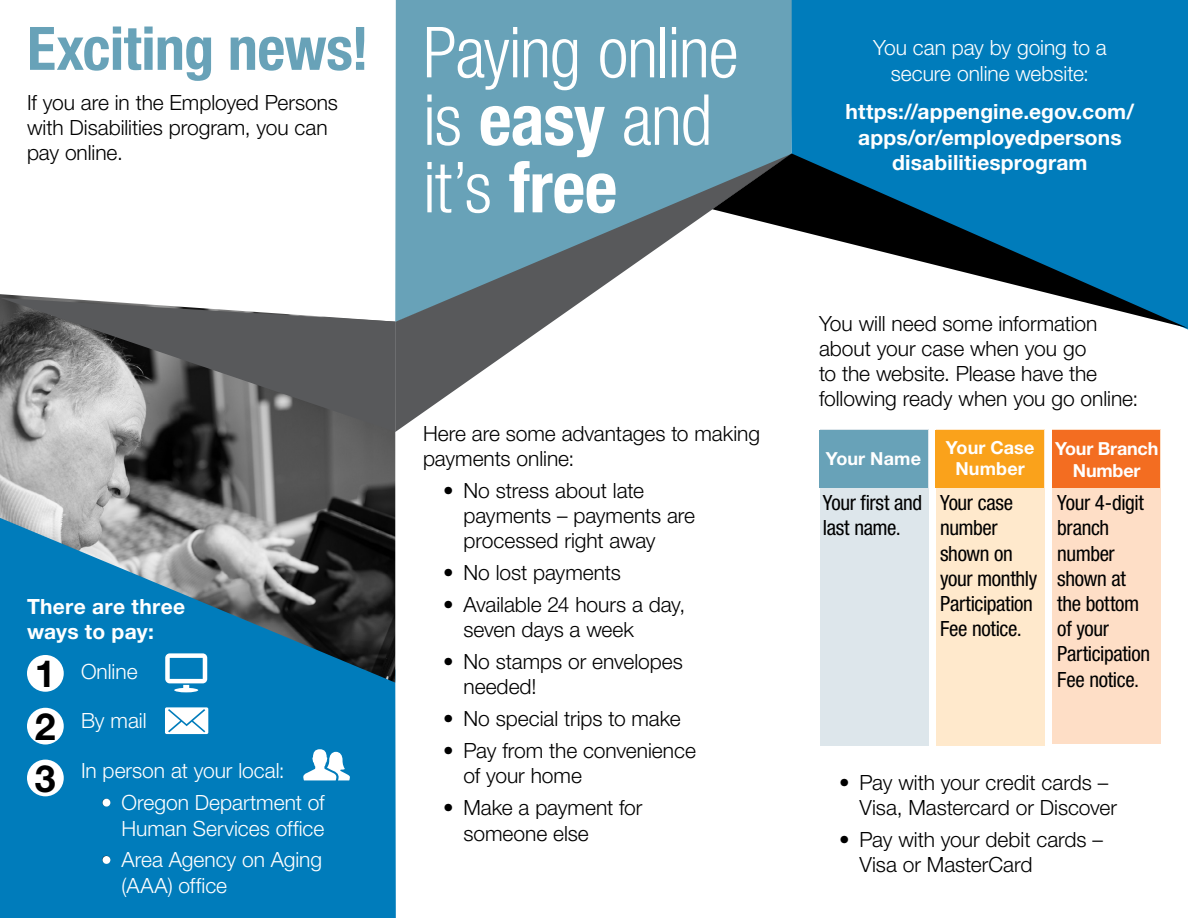
<style>
.page{position:relative;width:1188px;height:918px;background:#fff}
.page>*{position:absolute;margin:0;border:0;box-sizing:border-box;transform-origin:0 0}
.t1{font:300 condensed 70.5px/67.5px "Helvetica Neue LT Std";letter-spacing:-.02em;color:#fff}
.t2{font:700 condensed 60px "Helvetica Neue LT Std";letter-spacing:-.01em;color:#68a2b8}
.body{font:700 37.5px "Helvetica Neue LT Std";color:#000}
.body-2{font:300 21px/25.2px "Helvetica Neue LT Std";color:#000}
.body-3{font:condensed 21px/25.2px "Helvetica Neue LT Std";letter-spacing:-.02em;color:#000}
.body-4{font:300 21px/25.2px "Helvetica Neue LT Std";color:#fff;text-align:right}
.body-5{font:700 21px/25.2px "Helvetica Neue LT Std";letter-spacing:.005em;color:#fff}
.body-6{font:700 18px/21.6px "Helvetica Neue LT Std";letter-spacing:-.005em;color:#fff;text-align:center}
.s1{color:#000}
.s2{font-weight:700}
</style>
<div class="page">
<div style="left:1052px;top:430px;width:109px;height:314px;background:#fedec6"></div>
<div style="left:936px;top:430px;width:108px;height:316px;background:#ffe9cc"></div>
<div style="left:820px;top:430px;width:108px;height:316px;background:#dde6eb"></div>
<div style="left:936px;top:430px;width:108px;height:57px;background:#faa21b"></div>
<div style="left:1053px;top:430px;width:107px;height:57px;background:#f36d21"></div>
<div style="left:0;top:512px;width:396px;height:406px;background:#007cbb"></div>
<div style="left:395px;top:0;width:397px;height:154px;background:#68a2b8"></div>
<div style="left:792px;top:0;width:396px;height:330px;background:#007cbb"></div>
<svg style="left:395px;top:154px;width:317px;height:278px"></svg>
<svg style="left:712px;top:153px;width:476px;height:175px"></svg>
<img style="left:0;top:294px;width:395px;height:389px">
<svg style="left:0;top:298px;width:395px;height:134px;background:#777778"></svg>
<div style="left:27px;top:655px;width:37px;height:37px;background:#fff;border-radius:50%"></div>
<div style="left:27px;top:708px;width:37px;height:37px;background:#fff;border-radius:50%"></div>
<div style="left:27px;top:760px;width:37px;height:36px;background:#fff;border-radius:50%"></div>
<div style="left:820px;top:430px;width:108px;height:57px;background:#68a2b8"></div>
<div style="left:103px;top:799px;width:7px;height:8px;background:#fff;border-radius:50%"></div>
<div style="left:103px;top:856px;width:7px;height:8px;background:#fff;border-radius:50%"></div>
<svg style="left:165px;top:653px;width:42px;height:39px"></svg>
<svg style="left:165px;top:707px;width:43px;height:27px"></svg>
<svg style="left:303px;top:749px;width:47px;height:31px"></svg>
<p class="t2" style="left:27px;top:12px;width:343px">Exciting news!</p>
<p class="body-2" style="left:27px;top:89px;width:312px">If you are in the Employed Persons with Disabilities program, you can pay online.</p>
<p class="body-5" style="left:27px;top:594px;width:160px">There are three ways to pay:</p>
<p class="body" style="left:35px;top:651px;width:22px">1</p>
<p class="body" style="left:35px;top:703px;width:22px">2</p>
<p class="body" style="left:35px;top:755px;width:22px">3</p>
<p class="body-4" style="left:81px;top:659px;width:58px">Online</p>
<p class="body-4" style="left:81px;top:707px;width:67px">By mail</p>
<p class="body-4" style="left:81px;top:758px;width:205px">In person at your local:</p>
<p class="body-4" style="left:101px;top:790px;width:225px"><span class="s1">•</span> Oregon Department of<br>Human Services office</p>
<p class="body-4" style="left:122px;top:847px;width:202px;text-align:left;text-indent:-20px"><span class="s1">•</span> Area Agency on Aging (AAA) office</p>
<p class="t1" style="left:423px;top:18px;width:317px">Paying online is <span class="s2">easy</span> and it’s <span class="s2">free</span></p>
<p class="body-2" style="left:423px;top:420px;width:339px">Here are some advantages to making payments online:</p>
<p class="body-2" style="left:464px;top:477px;width:233px;text-indent:-20px">• No stress about late payments – payments are processed right away</p>
<p class="body-2" style="left:443px;top:560px;width:179px">• No lost payments</p>
<p class="body-2" style="left:464px;top:591px;width:223px;text-indent:-20px">• Available 24 hours a day, seven days a week</p>
<p class="body-2" style="left:464px;top:649px;width:221px;text-indent:-20px">• No stamps or envelopes needed!</p>
<p class="body-2" style="left:443px;top:706px;width:239px">• No special trips to make</p>
<p class="body-2" style="left:464px;top:738px;width:234px;text-indent:-20px">• Pay from the convenience of your home</p>
<p class="body-2" style="left:464px;top:795px;width:181px;text-indent:-20px">• Make a payment for someone else</p>
<p class="body-4" style="left:873px;top:35px;width:235px;text-align:center">You can pay by going to a secure online website:</p>
<p class="body-5" style="left:846px;top:99px;width:290px;text-align:center">https://appengine.egov.com/ apps/or/employedpersons disabilitiesprogram</p>
<p class="body-2" style="left:819px;top:310px;width:321px">You will need some information about your case when you go<br>to the website. Please have the following ready when you go online:</p>
<p class="body-6" style="left:826px;top:448px;width:97px">Your Name</p>
<p class="body-6" style="left:946px;top:436px;width:90px">Your Case<br>Number</p>
<p class="body-6" style="left:1055px;top:438px;width:105px">Your Branch<br>Number</p>
<p class="body-3" style="left:823px;top:490px;width:101px">Your first and last name.</p>
<p class="body-3" style="left:940px;top:490px;width:99px">Your case number shown on your monthly<br>Participation<br>Fee notice.</p>
<p class="body-3" style="left:1057px;top:490px;width:94px">Your 4-digit branch number shown at the bottom of your<br>Participation<br>Fee notice.</p>
<p class="body-2" style="left:860px;top:769px;width:259px;text-indent:-20px">• Pay with your credit cards –<br>Visa, Mastercard or Discover</p>
<p class="body-2" style="left:860px;top:826px;width:245px;text-indent:-20px">• Pay with your debit cards –<br>Visa or MasterCard</p>
</div>
